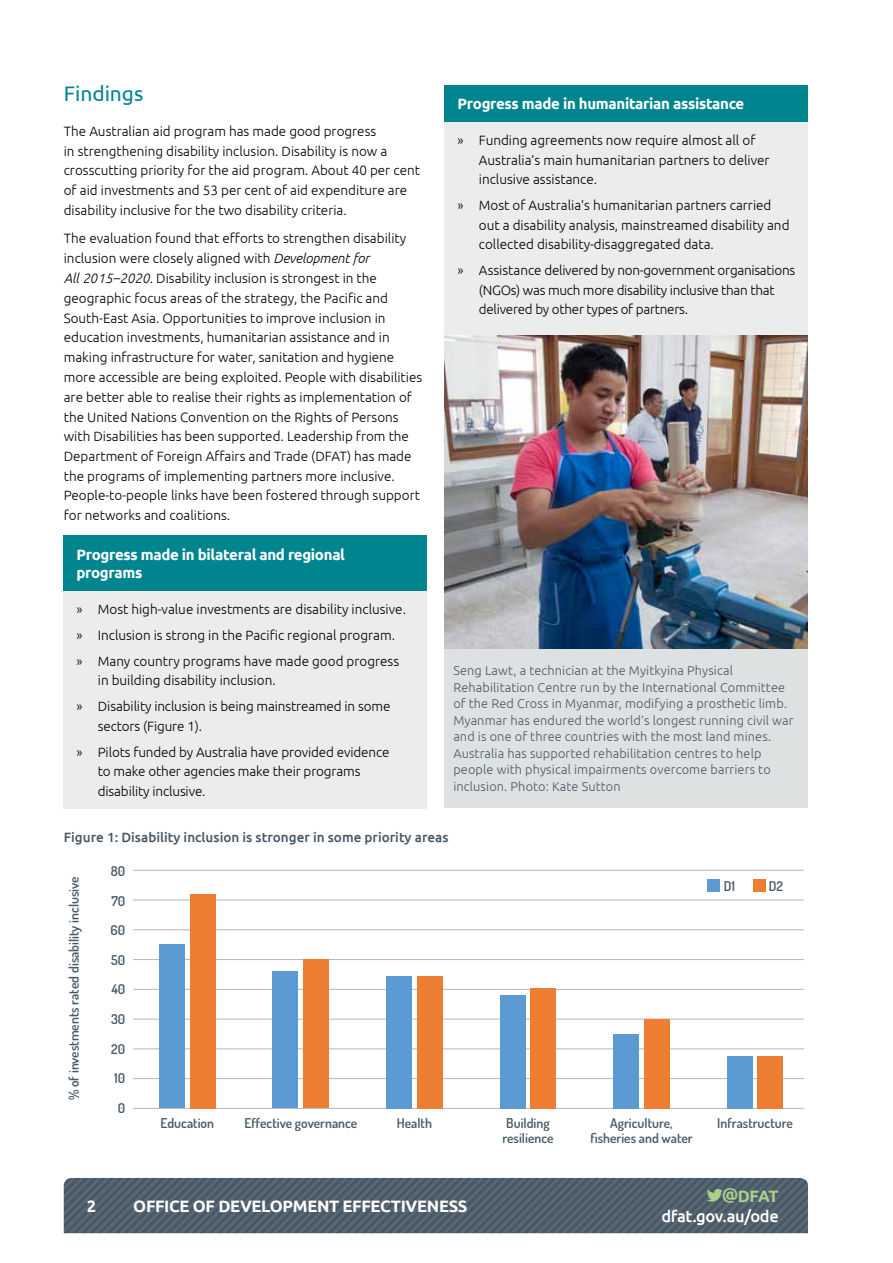
<style>
.page{position:relative;width:893px;height:1263px;background:#fff}
.page>*{position:absolute;margin:0;border:0;box-sizing:border-box;transform-origin:0 0}
.t1{font:21px "Ubuntu";letter-spacing:-.005em;color:#00858f}
.t2{font:700 16.5px "Ubuntu";letter-spacing:-.02em;color:#fff}
.t3{font:500 16.5px "Ubuntu";letter-spacing:-.025em;color:#fff}
.t4{font:700 16.5px "Ubuntu";color:#acd08c}
.Box_head{font:700 15px/18px "Ubuntu";letter-spacing:-.02em;color:#fff}
.body_text{font:300 13.5px/19.8px "Ubuntu";color:#000}
.t5{font:600 13.5px/29.5px "Dosis";color:#485865;text-align:center}
.body_text-2{font:300 13.5px/19.5px "Ubuntu";letter-spacing:-.02em;color:#000}
.Figure_Head{font:500 13.5px "Ubuntu";color:#485865}
.t6{font:300 12.75px/16.5px "Ubuntu";letter-spacing:.01em;color:#485865}
.s1{font-style:italic}
</style>
<div class="page">
<svg style="left:64px;top:1178px;width:744px;height:55px;background:#50606c"></svg>
<div style="left:445px;top:85px;width:363px;height:37px;background:#00858f"></div>
<div style="left:445px;top:122px;width:363px;height:231px;background:#ebeded"></div>
<div style="left:445px;top:648px;width:363px;height:160px;background:#dee1e1"></div>
<img style="left:445px;top:336px;width:363px;height:312px">
<div style="left:64px;top:536px;width:363px;height:55px;background:#00858f"></div>
<div style="left:64px;top:591px;width:363px;height:217px;background:#ebeded"></div>
<hr style="left:133px;top:870px;width:671px;height:1px;background:#b1b7bb">
<hr style="left:133px;top:900px;width:671px;height:1px;background:#b1b7bb">
<hr style="left:133px;top:959px;width:671px;height:1px;background:#b1b7bb">
<hr style="left:133px;top:1019px;width:671px;height:1px;background:#b1b7bb">
<hr style="left:133px;top:1048px;width:671px;height:1px;background:#b1b7bb">
<hr style="left:133px;top:1078px;width:671px;height:1px;background:#b1b7bb">
<hr style="left:133px;top:929px;width:671px;height:1px;background:#b1b7bb">
<hr style="left:133px;top:989px;width:671px;height:1px;background:#b1b7bb">
<hr style="left:133px;top:1108px;width:671px;height:1px;background:#b1b7bb">
<div style="left:159px;top:944px;width:26px;height:164px;background:#5c9ad3"></div>
<div style="left:190px;top:894px;width:25px;height:214px;background:#ed7d30"></div>
<div style="left:273px;top:971px;width:25px;height:137px;background:#5c9ad3"></div>
<div style="left:304px;top:959px;width:25px;height:149px;background:#ed7d30"></div>
<div style="left:386px;top:976px;width:26px;height:132px;background:#5c9ad3"></div>
<div style="left:417px;top:976px;width:26px;height:132px;background:#ed7d30"></div>
<div style="left:500px;top:995px;width:25px;height:113px;background:#5c9ad3"></div>
<div style="left:531px;top:988px;width:25px;height:120px;background:#ed7d30"></div>
<div style="left:613px;top:1034px;width:26px;height:74px;background:#5c9ad3"></div>
<div style="left:644px;top:1019px;width:26px;height:89px;background:#ed7d30"></div>
<div style="left:727px;top:1056px;width:25px;height:52px;background:#5c9ad3"></div>
<div style="left:758px;top:1056px;width:25px;height:52px;background:#ed7d30"></div>
<div style="left:707px;top:879px;width:13px;height:13px;background:#5c9ad3"></div>
<div style="left:753px;top:879px;width:13px;height:13px;background:#ed7d30"></div>
<h2 class="t1" style="left:64px;top:81px;width:81px">Findings</h2>
<p class="body_text" style="left:64px;top:121px;width:358px">The Australian aid program has made good progress<br>in strengthening disability inclusion. Disability is now a crosscutting priority for the aid program. About 40 per cent of aid investments and 53 per cent of aid expenditure are disability inclusive for the two disability criteria.</p>
<p class="body_text" style="left:64px;top:228px;width:360px">The evaluation found that efforts to strengthen disability inclusion were closely aligned with <span class="s1">Development for<br>All 2015–2020</span>. Disability inclusion is strongest in the geographic focus areas of the strategy, the Pacific and South-East Asia. Opportunities to improve inclusion in education investments, humanitarian assistance and in making infrastructure for water, sanitation and hygiene more accessible are being exploited. People with disabilities are better able to realise their rights as implementation of the United Nations Convention on the Rights of Persons with Disabilities has been supported. Leadership from the Department of Foreign Affairs and Trade (DFAT) has made the programs of implementing partners more inclusive.<br>People-to-people links have been fostered through support for networks and coalitions.</p>
<p class="Box_head" style="left:458px;top:95px;width:288px">Progress made in humanitarian assistance</p>
<p class="body_text" style="left:479px;top:131px;width:292px;text-indent:-21px">» Funding agreements now require almost all of<br>Australia’s main humanitarian partners to deliver inclusive assistance.</p>
<p class="body_text" style="left:479px;top:195px;width:312px;text-indent:-21px">» Most of Australia’s humanitarian partners carried out a disability analysis, mainstreamed disability and collected disability-disaggregated data.</p>
<p class="body_text-2" style="left:479px;top:260px;width:318px;text-indent:-21px">» Assistance delivered by non-government organisations (NGOs) was much more disability inclusive than that delivered by other types of partners.</p>
<p class="Box_head" style="left:77px;top:546px;width:270px">Progress made in bilateral and regional programs</p>
<p class="body_text" style="left:77px;top:599px;width:331px">» Most high-value investments are disability inclusive.</p>
<p class="body_text" style="left:77px;top:625px;width:320px">» Inclusion is strong in the Pacific regional program.</p>
<p class="body_text" style="left:98px;top:651px;width:303px;text-indent:-21px">» Many country programs have made good progress in building disability inclusion.</p>
<p class="body_text" style="left:98px;top:696px;width:294px;text-indent:-21px">» Disability inclusion is being mainstreamed in some sectors (Figure 1).</p>
<p class="body_text" style="left:98px;top:742px;width:293px;text-indent:-21px">» Pilots funded by Australia have provided evidence to make other agencies make their programs disability inclusive.</p>
<p class="Figure_Head" style="left:64px;top:828px;width:386px">Figure 1: Disability inclusion is stronger in some priority areas</p>
<p class="t5" style="left:59px;top:1100px;width:226px;rotate:-90deg">% of investments rated disability inclusive</p>
<p class="t5" style="left:111px;top:856px;width:16px">80<br>70<br>60<br>50<br>40<br>30<br>20<br>10<br>0</p>
<p class="t5" style="left:161px;top:1108px;width:55px">Education</p>
<p class="t5" style="left:244px;top:1108px;width:114px">Effective governance</p>
<p class="t5" style="left:397px;top:1108px;width:37px">Health</p>
<p class="t5" style="left:502px;top:1115px;width:52px;line-height:15px;text-align:left">Building resilience</p>
<p class="t5" style="left:590px;top:1115px;width:104px;line-height:15px">Agriculture, fisheries and water</p>
<p class="t5" style="left:717px;top:1108px;width:77px">Infrastructure</p>
<p class="t6" style="left:453px;top:662px;width:342px">Seng Lawt, a technician at the Myitkyina Physical Rehabilitation Centre run by the International Committee of the Red Cross in Myanmar, modifying a prosthetic limb.<br>Myanmar has endured the world’s longest running civil war and is one of three countries with the most land mines.<br>Australia has supported rehabilitation centres to help people with physical impairments overcome barriers to inclusion. Photo: Kate Sutton</p>
<p class="t5" style="left:724px;top:870px;width:13px">D1</p>
<p class="t5" style="left:769px;top:870px;width:16px">D2</p>
<p class="t2" style="left:87px;top:1196px;width:11px">2</p>
<p class="t2" style="left:133px;top:1196px;width:336px">OFFICE OF DEVELOPMENT EFFECTIVENESS</p>
<p class="t4" style="left:722px;top:1186px;width:58px">@DFAT</p>
<p class="t3" style="left:661px;top:1205px;width:119px">dfat.gov.au/ode</p>
</div>
